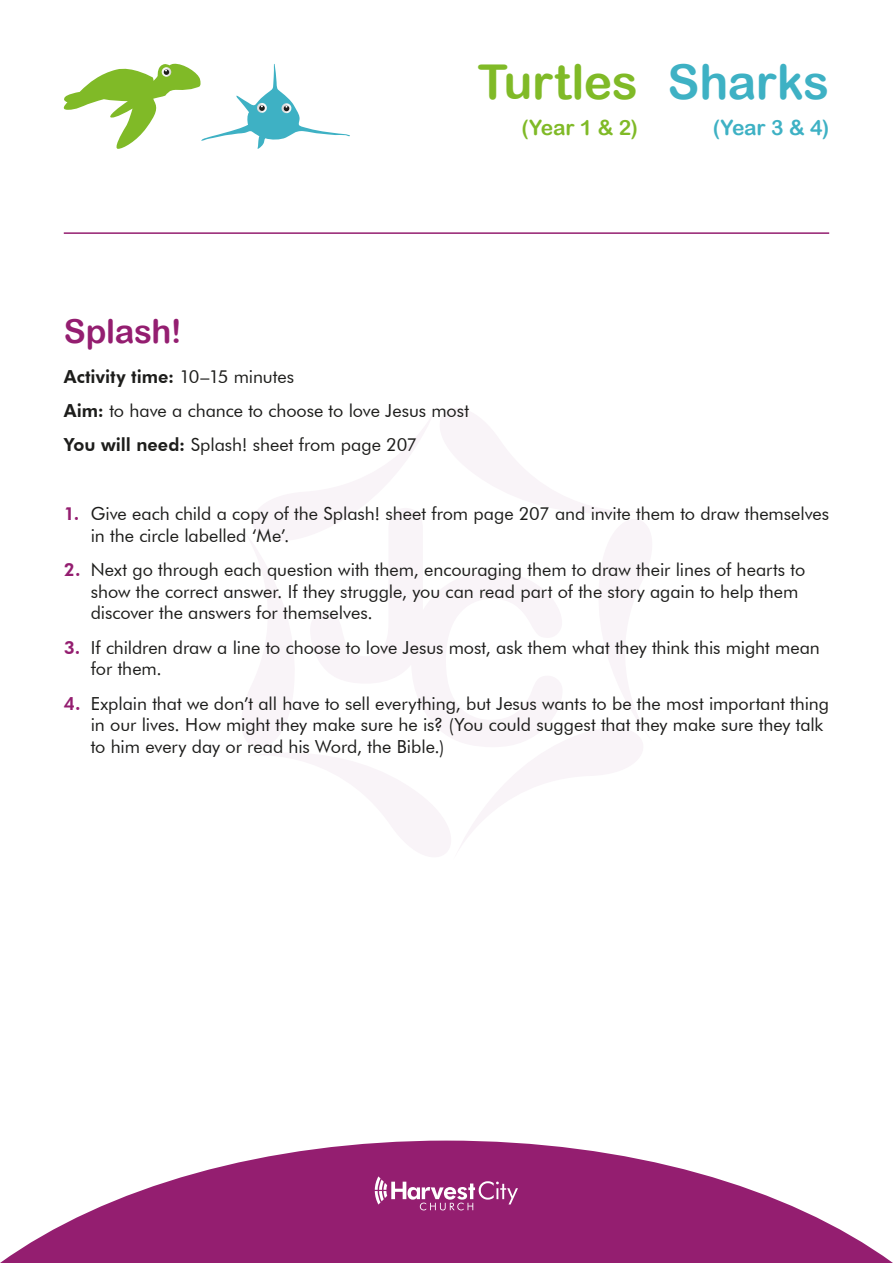
<style>
.page{position:relative;width:893px;height:1263px;background:#fff}
.page>*{position:absolute;margin:0;border:0;box-sizing:border-box;transform-origin:0 0}
.t1{font:48px "Arial Rounded MT Bold";letter-spacing:-.01em;color:#80ba27}
.t2{font:48px "Arial Rounded MT Bold";letter-spacing:-.01em;color:#3eb1c4}
.t3{font:33px "Arial Rounded MT Bold";letter-spacing:-.01em;color:#941e70}
.t4{font:21px "Arial Rounded MT Bold";color:#80ba27}
.t5{font:21px "Arial Rounded MT Bold";color:#3eb1c4}
.t6{font:18px/21.6px "Futura BT";letter-spacing:-.005em;color:#1d1d1b}
.s1{font-weight:800}
.s2{font-weight:800;color:#941e70}
</style>
<div class="page">
<svg style="left:242px;top:408px;width:410px;height:449px"></svg>
<svg style="left:310px;top:508px;width:253px;height:239px"></svg>
<svg style="left:0;top:1140px;width:893px;height:123px;fill:#941e70"></svg>
<svg style="left:375px;top:1176px;width:143px;height:34px"></svg>
<hr style="left:64px;top:232px;width:765px;height:2px;background:#941e70">
<svg style="left:63px;top:63px;width:287px;height:86px"></svg>
<h1 class="t1" style="left:478px;top:53px;width:161px">Turtles</h1>
<p class="t4" style="left:522px;top:115px;width:118px">(Year 1 &amp; 2)</p>
<h1 class="t2" style="left:668px;top:53px;width:163px">Sharks</h1>
<p class="t5" style="left:713px;top:115px;width:118px">(Year 3 &amp; 4)</p>
<h2 class="t3" style="left:64px;top:312px;width:120px">Splash!</h2>
<p class="t6" style="left:64px;top:359px;width:407px;line-height:34.3px"><span class="s1">Activity time:</span> 10–15 minutes<br><span class="s1">Aim:</span> to have a chance to choose to love Jesus most<br><span class="s1">You will need:</span> Splash! sheet from page 207</p>
<p class="t6" style="left:91px;top:503px;width:740px;text-indent:-27px"><span class="s2">1.</span> Give each child a copy of the Splash! sheet from page 207 and invite them to draw themselves in the circle labelled ‘Me’.</p>
<p class="t6" style="left:91px;top:559px;width:716px;text-indent:-27px"><span class="s2">2.</span> Next go through each question with them, encouraging them to draw their lines of hearts to show the correct answer. If they struggle, you can read part of the story again to help them discover the answers for themselves.</p>
<p class="t6" style="left:91px;top:636px;width:731px;text-indent:-27px"><span class="s2">3.</span> If children draw a line to choose to love Jesus most, ask them what they think this might mean for them.</p>
<p class="t6" style="left:91px;top:692px;width:740px;text-indent:-27px"><span class="s2">4.</span> Explain that we don’t all have to sell everything, but Jesus wants to be the most important thing in our lives. How might they make sure he is? (You could suggest that they make sure they talk to him every day or read his Word, the Bible.)</p>
</div>
